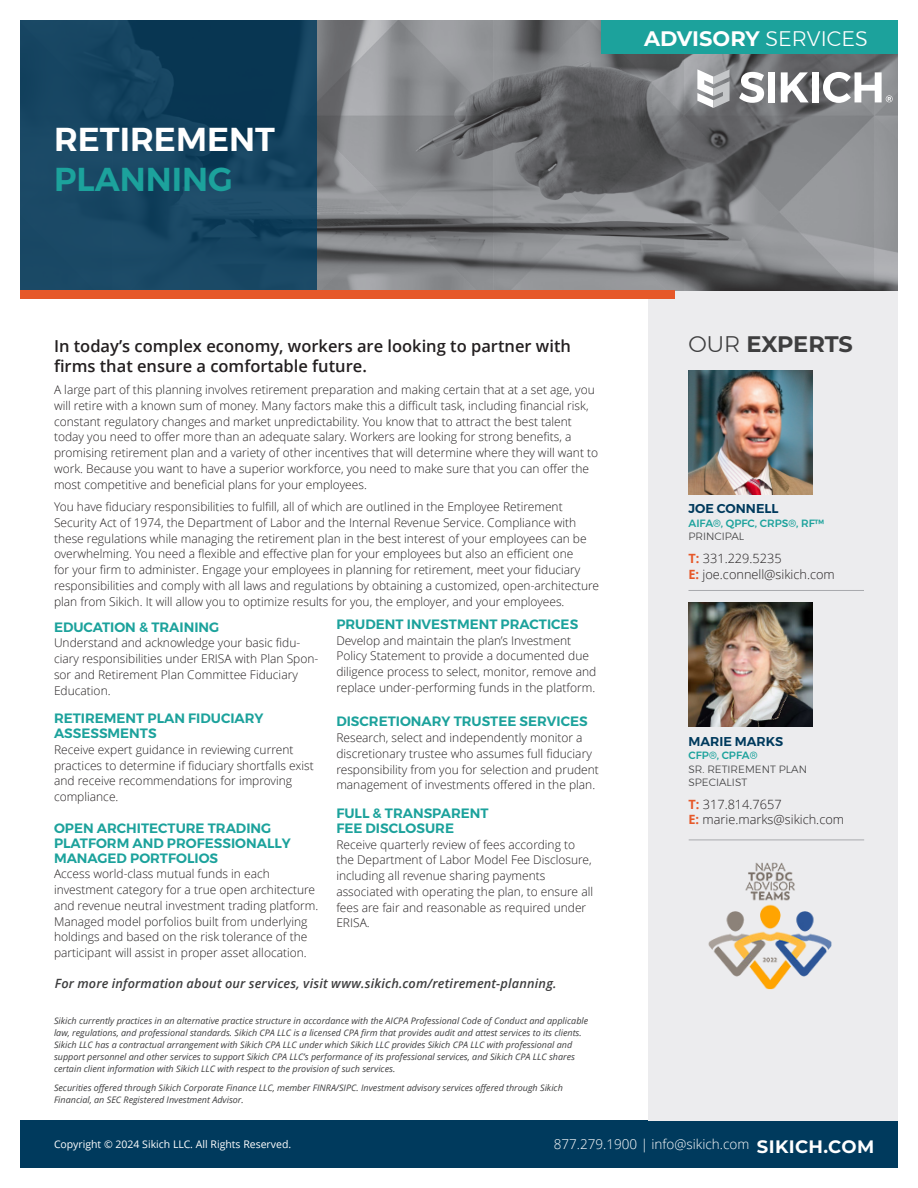
<style>
.page{position:relative;width:918px;height:1188px;background:#fff}
.page>*{position:absolute;margin:0;border:0;box-sizing:border-box;transform-origin:0 0}
.Title_White{font:600 33px/39.6px "Montserrat";color:#fff}
.t1{font:700 22.5px "Montserrat";letter-spacing:-.01em;color:#3e3e3f}
.Service_Area_Name{font:700 21px "Montserrat";color:#fff}
.t2{font:700 18px "Montserrat";letter-spacing:.02em;color:#fff}
.Main_Body_Intro_Text{font:600 16.5px/19.5px "Open Sans";color:#231f20}
.Main_Body_Subhead{font:600 13.5px/15px "Montserrat";color:#1ca29c}
.t3{font:300 13.5px "Open Sans";color:#fff}
.Main_Body_Text{font:300 12.75px/15.8px "Open Sans";color:#231f20}
.For_More_Information_Text{font:italic 600 12.75px "Open Sans";letter-spacing:.015em;color:#3e3e3f}
.Expert_Name{font:600 12.75px "Montserrat";color:#003a5d}
.Main_Body_Text-2{font:300 12px/15.8px "Open Sans";color:#231f20}
.t4{font:10.5px "Open Sans";color:#fff}
.Expert_Title{font:300 10.5px/13.5px "Montserrat";color:#3e3e3f}
.Expert_Designations{font:500 10.5px "Montserrat";color:#1ca29c}
.Sidebar_Title{font:italic 9px/12px "Open Sans";color:#3e3e3f}
.s1{color:#1ca29c}
.s2{font-weight:300}
.s3{font-weight:700;color:#e65829}
</style>
<div class="page">
<div style="left:20px;top:1120px;width:878px;height:48px;background:#003a5d"></div>
<div style="left:648px;top:290px;width:250px;height:830px;background:#ececee"></div>
<img style="left:317px;top:20px;width:581px;height:270px">
<svg style="left:739px;top:72px;width:25px;height:31px"></svg>
<div style="left:769px;top:72px;width:6px;height:30px;background:#fff"></div>
<svg style="left:781px;top:72px;width:28px;height:30px"></svg>
<div style="left:812px;top:72px;width:7px;height:30px;background:#fff"></div>
<svg style="left:823px;top:72px;width:70px;height:31px"></svg>
<svg style="left:697px;top:69px;width:33px;height:39px"></svg>
<div style="left:20px;top:20px;width:297px;height:270px;background:linear-gradient(to right,#194864,#103e5b)"></div>
<div style="left:601px;top:20px;width:296px;height:34px;background:#1ca29c"></div>
<div style="left:20px;top:290px;width:655px;height:9px;background:#e65829"></div>
<hr style="left:688px;top:590px;width:176px;height:1px;background:#a8a9ad">
<img style="left:688px;top:370px;width:125px;height:124px">
<img style="left:688px;top:602px;width:125px;height:124px">
<img style="left:708px;top:862px;width:124px;height:128px">
<hr style="left:689px;top:840px;width:175px;height:1px;background:#a8a9ad">
<p class="Title_White" style="left:54px;top:120px;width:222px">RETIREMENT<br><span class="s1">PLANNING</span></p>
<p class="Service_Area_Name" style="left:644px;top:23px;width:225px">ADVISORY <span class="s2">SERVICES</span></p>
<p class="Main_Body_Intro_Text" style="left:54px;top:336px;width:518px">In today’s complex economy, workers are looking to partner with firms that ensure a comfortable future.</p>
<p class="Main_Body_Text-2" style="left:54px;top:381px;width:546px">A large part of this planning involves retirement preparation and making certain that at a set age, you will retire with a known sum of money. Many factors make this a difficult task, including financial risk, constant regulatory changes and market unpredictability. You know that to attract the best talent today you need to offer more than an adequate salary. Workers are looking for strong benefits, a promising retirement plan and a variety of other incentives that will determine where they will want to work. Because you want to have a superior workforce, you need to make sure that you can offer the most competitive and beneficial plans for your employees.</p>
<p class="Main_Body_Text-2" style="left:54px;top:498px;width:547px">You have fiduciary responsibilities to fulfill, all of which are outlined in the Employee Retirement Security Act of 1974, the Department of Labor and the Internal Revenue Service. Compliance with these regulations while managing the retirement plan in the best interest of your employees can be overwhelming. You need a flexible and effective plan for your employees but also an efficient one<br>for your firm to administer. Engage your employees in planning for retirement, meet your fiduciary responsibilities and comply with all laws and regulations by obtaining a customized, open-architecture plan from Sikich. It will allow you to optimize results for you, the employer, and your employees.</p>
<p class="Main_Body_Subhead" style="left:54px;top:619px;width:167px">EDUCATION &amp; TRAINING</p>
<p class="Main_Body_Text-2" style="left:54px;top:635px;width:266px">Understand and acknowledge your basic fidu&shy;ciary responsibilities under ERISA with Plan Spon&shy;sor and Retirement Plan Committee Fiduciary Education.</p>
<p class="Main_Body_Subhead" style="left:54px;top:711px;width:211px">RETIREMENT PLAN FIDUCIARY<br>ASSESSMENTS</p>
<p class="Main_Body_Text-2" style="left:54px;top:741px;width:261px">Receive expert guidance in reviewing current practices to determine if fiduciary shortfalls exist and receive recommendations for improving compliance.</p>
<p class="Main_Body_Subhead" style="left:54px;top:820px;width:238px">OPEN ARCHITECTURE TRADING<br>PLATFORM AND PROFESSIONALLY<br>MANAGED PORTFOLIOS</p>
<p class="Main_Body_Text-2" style="left:54px;top:866px;width:266px">Access world-class mutual funds in each investment category for a true open architecture and revenue neutral investment trading platform.<br>Managed model porfolios built from underlying holdings and based on the risk tolerance of the participant will assist in proper asset allocation.</p>
<p class="Main_Body_Subhead" style="left:336px;top:616px;width:243px">PRUDENT INVESTMENT PRACTICES</p>
<p class="Main_Body_Text-2" style="left:336px;top:632px;width:261px">Develop and maintain the plan’s Investment Policy Statement to provide a documented due diligence process to select, monitor, remove and replace under-performing funds in the platform.</p>
<p class="Main_Body_Subhead" style="left:336px;top:714px;width:253px">DISCRETIONARY TRUSTEE SERVICES</p>
<p class="Main_Body_Text-2" style="left:336px;top:729px;width:264px">Research, select and independently monitor a discretionary trustee who assumes full fiduciary responsibility from you for selection and prudent management of investments offered in the plan.</p>
<p class="Main_Body_Subhead" style="left:336px;top:805px;width:154px">FULL &amp; TRANSPARENT<br>FEE DISCLOSURE</p>
<p class="Main_Body_Text-2" style="left:336px;top:836px;width:258px">Receive quarterly review of fees according to the Department of Labor Model Fee Disclosure, including all revenue sharing payments associated with operating the plan, to ensure all fees are fair and reasonable as required under ERISA.</p>
<p class="For_More_Information_Text" style="left:55px;top:975px;width:503px">For more information about our services, visit www.sikich.com/retirement-planning.</p>
<p class="Sidebar_Title" style="left:54px;top:1015px;width:536px">Sikich currently practices in an alternative practice structure in accordance with the AICPA Professional Code of Conduct and applicable law, regulations, and professional standards. Sikich CPA LLC is a licensed CPA firm that provides audit and attest services to its clients.<br>Sikich LLC has a contractual arrangement with Sikich CPA LLC under which Sikich LLC provides Sikich CPA LLC with professional and support personnel and other services to support Sikich CPA LLC’s performance of its professional services, and Sikich CPA LLC shares certain client information with Sikich LLC with respect to the provision of such services.</p>
<p class="Sidebar_Title" style="left:54px;top:1081px;width:510px">Securities offered through Sikich Corporate Finance LLC, member FINRA/SIPC. Investment advisory services offered through Sikich<br>Financial, an SEC Registered Investment Advisor.</p>
<p class="t1" style="left:688px;top:328px;width:166px"><span class="s2">OUR</span> EXPERTS</p>
<p class="Expert_Name" style="left:688px;top:499px;width:92px">JOE CONNELL</p>
<p class="Expert_Designations" style="left:688px;top:515px;width:137px">AIFA®, QPFC, CRPS®, RF™</p>
<p class="Expert_Title" style="left:688px;top:530px;width:57px">PRINCIPAL</p>
<p class="Main_Body_Text" style="left:688px;top:550px;width:148px"><span class="s3">T:</span> 331.229.5235<br><span class="s3">E:</span> joe.connell@sikich.com</p>
<p class="Expert_Name" style="left:688px;top:731px;width:96px">MARIE MARKS</p>
<p class="Expert_Designations" style="left:688px;top:747px;width:70px">CFP®, CPFA®</p>
<p class="Expert_Title" style="left:688px;top:762px;width:120px">SR. RETIREMENT PLAN<br>SPECIALIST</p>
<p class="Main_Body_Text" style="left:688px;top:796px;width:157px"><span class="s3">T:</span> 317.814.7657<br><span class="s3">E:</span> marie.marks@sikich.com</p>
<p class="t4" style="left:54px;top:1137px;width:239px">Copyright © 2024 Sikich LLC. All Rights Reserved.</p>
<p class="t3" style="left:554px;top:1135px;width:197px">877.279.1900 | info@sikich.com</p>
<p class="t2" style="left:757px;top:1133px;width:119px">SIKICH.COM</p>
</div>
